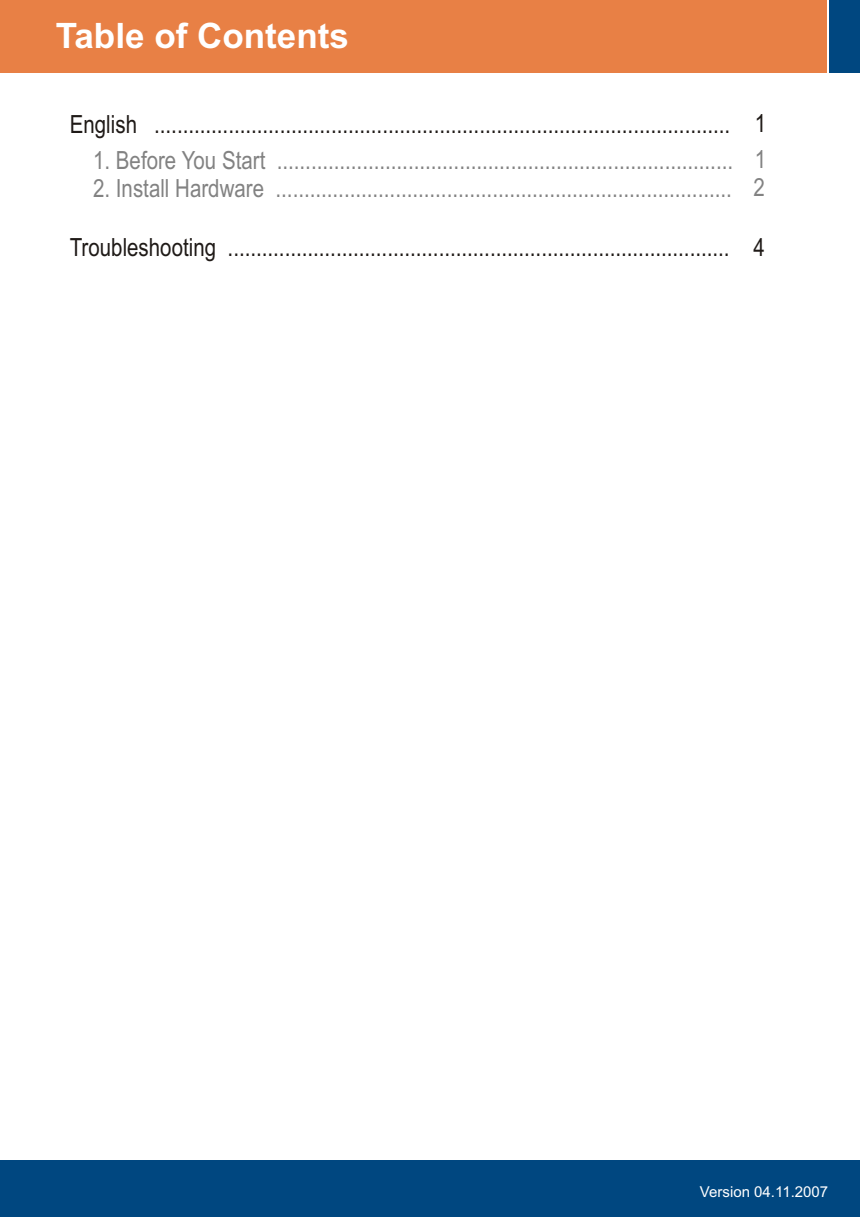
<style>
.page{position:relative;width:860px;height:1217px;background:#fff}
.page>*{position:absolute;margin:0;border:0;box-sizing:border-box;transform-origin:0 0}
.t1{font:900 37.5px "Arial";color:#fff}
.t2{font:700 35px "Arial";color:#fff}
.t3{font:25px "Arial Narrow";color:#1f1a17}
.t4{font:25px/28.5px "Arial Narrow";color:#828282}
.t5{font:15px "Arial";color:#fff}
</style>
<div class="page">
<div style="left:0;top:1159px;width:859px;height:57px;background:#004780"></div>
<div style="left:0;top:0;width:826px;height:72px;background:#e88045"></div>
<div style="left:829px;top:0;width:30px;height:72px;background:#004780"></div>
<h2 class="t2" style="left:56px;top:22px;width:294px">Table of Contents</h2>
<h1 class="t1" style="left:49px;top:33px;width:367px">Table of Contents</h1>
<p class="t3" style="left:70px;top:115px;width:662px">English .....................................................................................................</p>
<p class="t4" style="left:93px;top:148px;width:174px">1. Before You Start</p>
<p class="t4" style="left:93px;top:176px;width:640px">2. Install Hardware ................................................................................</p>
<p class="t4" style="left:277px;top:148px;width:457px">................................................................................</p>
<p class="t3" style="left:70px;top:238px;width:661px">Troubleshooting ........................................................................................</p>
<p class="t3" style="left:754px;top:114px;width:13px">1</p>
<p class="t4" style="left:753px;top:147px;width:14px">1<br>2</p>
<p class="t3" style="left:753px;top:237px;width:13px">4</p>
<p class="t5" style="left:699px;top:1186px;width:130px">Version 04.11.2007</p>
</div>
